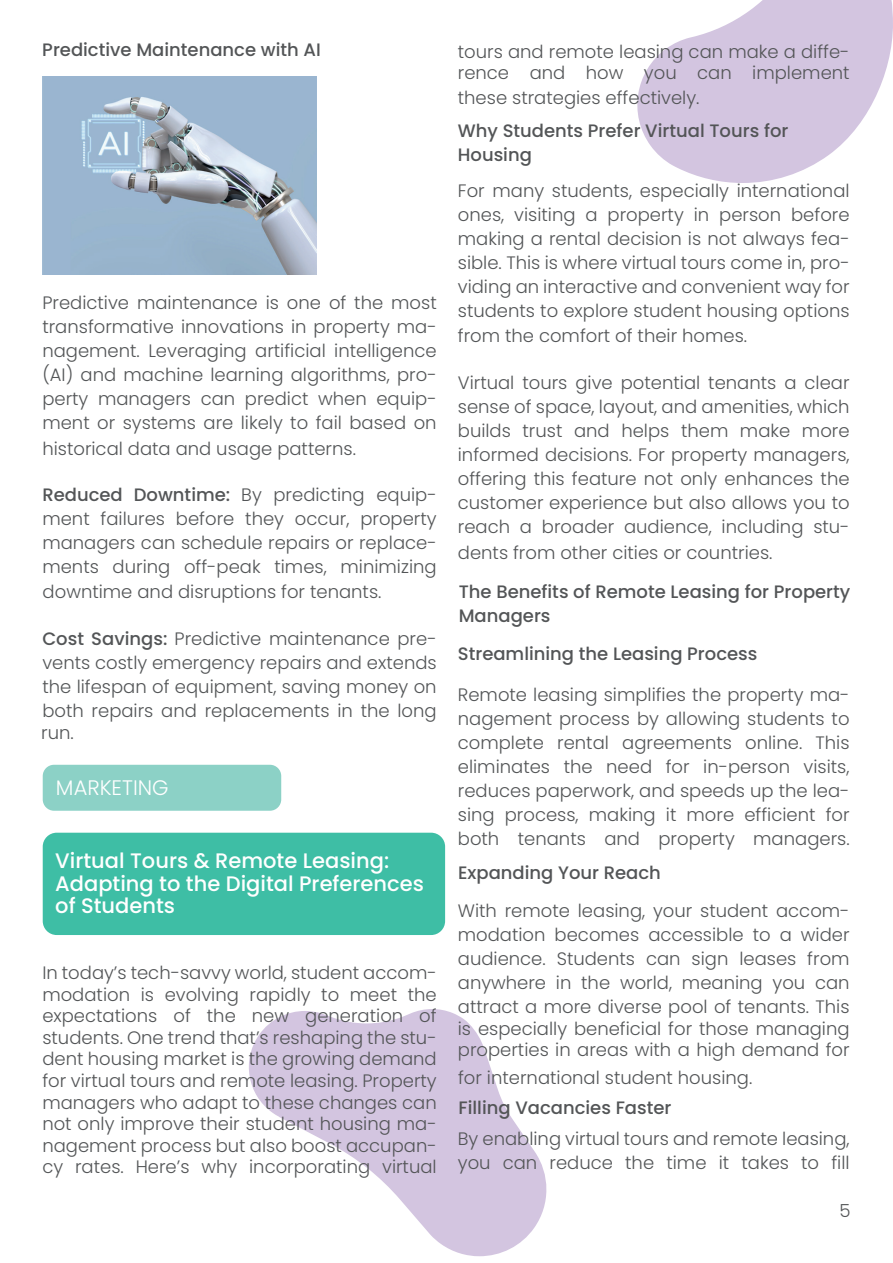
<style>
.page{position:relative;width:893px;height:1263px;background:#fff}
.page>*{position:absolute;margin:0;border:0;box-sizing:border-box;transform-origin:0 0}
.t1{font:500 21px/22.5px "Poppins";color:#fff}
.t2{font:300 21px "Poppins";color:#fff}
.t3{font:300 18px/24px "Poppins";color:#535557;text-align:justify}
.t4{font:500 18px/24px "Poppins";color:#535557}
.s1{font-weight:500}
</style>
<div class="page">
<svg style="left:249px;top:1009px;width:298px;height:247px;fill:#d3c5e0"></svg>
<svg style="left:637px;top:0;width:256px;height:183px;fill:#d3c5e0"></svg>
<img style="left:42px;top:77px;width:275px;height:197px">
<div style="left:43px;top:833px;width:402px;height:102px;background:#3ebea5;border-radius:14px"></div>
<div style="left:43px;top:765px;width:238px;height:46px;background:#8cd1c6;border-radius:11px"></div>
<p class="t4" style="left:42px;top:38px;width:280px">Predictive Maintenance with AI</p>
<p class="t3" style="left:42px;top:291px;width:396px">Predictive maintenance is one of the most transformative innovations in property ma&shy;nagement. Leveraging artificial intelligence (AI) and machine learning algorithms, pro&shy;perty managers can predict when equip&shy;ment or systems are likely to fail based on</p>
<p class="t3" style="left:42px;top:437px;width:315px">historical data and usage patterns.</p>
<p class="t3" style="left:42px;top:483px;width:396px"><span class="s1">Reduced Downtime:</span> By predicting equip&shy;ment failures before they occur, property managers can schedule repairs or replace&shy;ments during off-peak times, minimizing</p>
<p class="t3" style="left:43px;top:579px;width:340px">downtime and disruptions for tenants.</p>
<p class="t3" style="left:42px;top:627px;width:396px"><span class="s1">Cost Savings:</span> Predictive maintenance pre&shy;vents costly emergency repairs and extends the lifespan of equipment, saving money on both repairs and replacements in the long</p>
<p class="t3" style="left:41px;top:721px;width:34px">run.</p>
<p class="t2" style="left:56px;top:775px;width:114px">MARKETING</p>
<p class="t1" style="left:55px;top:850px;width:370px">Virtual Tours &amp; Remote Leasing:<br>Adapting to the Digital Preferences of Students</p>
<p class="t3" style="left:42px;top:962px;width:396px;line-height:21.6px">In today’s tech-savvy world, student accom&shy;modation is evolving rapidly to meet the expectations of the new generation of students. One trend that’s reshaping the stu&shy;dent housing market is the growing demand for virtual tours and remote leasing. Property managers who adapt to these changes can not only improve their student housing ma&shy;nagement process but also boost accupan&shy;cy rates. Here’s why incorporating virtual</p>
<p class="t3" style="left:458px;top:41px;width:393px;line-height:21.6px">tours and remote leasing can make a diffe&shy;rence and how you can implement</p>
<p class="t3" style="left:458px;top:86px;width:243px">these strategies effectively.</p>
<p class="t4" style="left:458px;top:119px;width:332px">Why Students Prefer Virtual Tours for<br>Housing</p>
<p class="t3" style="left:458px;top:179px;width:393px">For many students, especially international ones, visiting a property in person before making a rental decision is not always fea&shy;sible. This is where virtual tours come in, pro&shy;viding an interactive and convenient way for students to explore student housing options</p>
<p class="t3" style="left:458px;top:324px;width:291px">from the comfort of their homes.</p>
<p class="t3" style="left:458px;top:371px;width:393px">Virtual tours give potential tenants a clear sense of space, layout, and amenities, which builds trust and helps them make more informed decisions. For property managers, offering this feature not only enhances the customer experience but also allows you to reach a broader audience, including stu-</p>
<p class="t3" style="left:458px;top:541px;width:316px">dents from other cities or countries.</p>
<p class="t4" style="left:459px;top:579px;width:393px">The Benefits of Remote Leasing for Property<br>Managers</p>
<p class="t4" style="left:458px;top:641px;width:301px">Streamlining the Leasing Process</p>
<p class="t3" style="left:458px;top:683px;width:393px">Remote leasing simplifies the property ma&shy;nagement process by allowing students to complete rental agreements online. This eliminates the need for in-person visits, reduces paperwork, and speeds up the lea&shy;sing process, making it more efficient for both tenants and property managers.</p>
<p class="t4" style="left:458px;top:861px;width:204px">Expanding Your Reach</p>
<p class="t3" style="left:458px;top:899px;width:393px">With remote leasing, your student accom&shy;modation becomes accessible to a wider audience. Students can sign leases from anywhere in the world, meaning you can attract a more diverse pool of tenants. This</p>
<p class="t3" style="left:458px;top:1017px;width:393px;line-height:21.6px">is especially beneficial for those managing properties in areas with a high demand for</p>
<p class="t3" style="left:458px;top:1066px;width:296px">for international student housing.</p>
<p class="t4" style="left:458px;top:1096px;width:214px">Filling Vacancies Faster</p>
<p class="t3" style="left:458px;top:1127px;width:393px">By enabling virtual tours and remote leasing, you can reduce the time it takes to fill</p>
<p class="t3" style="left:839px;top:1198px;width:13px">5</p>
</div>
